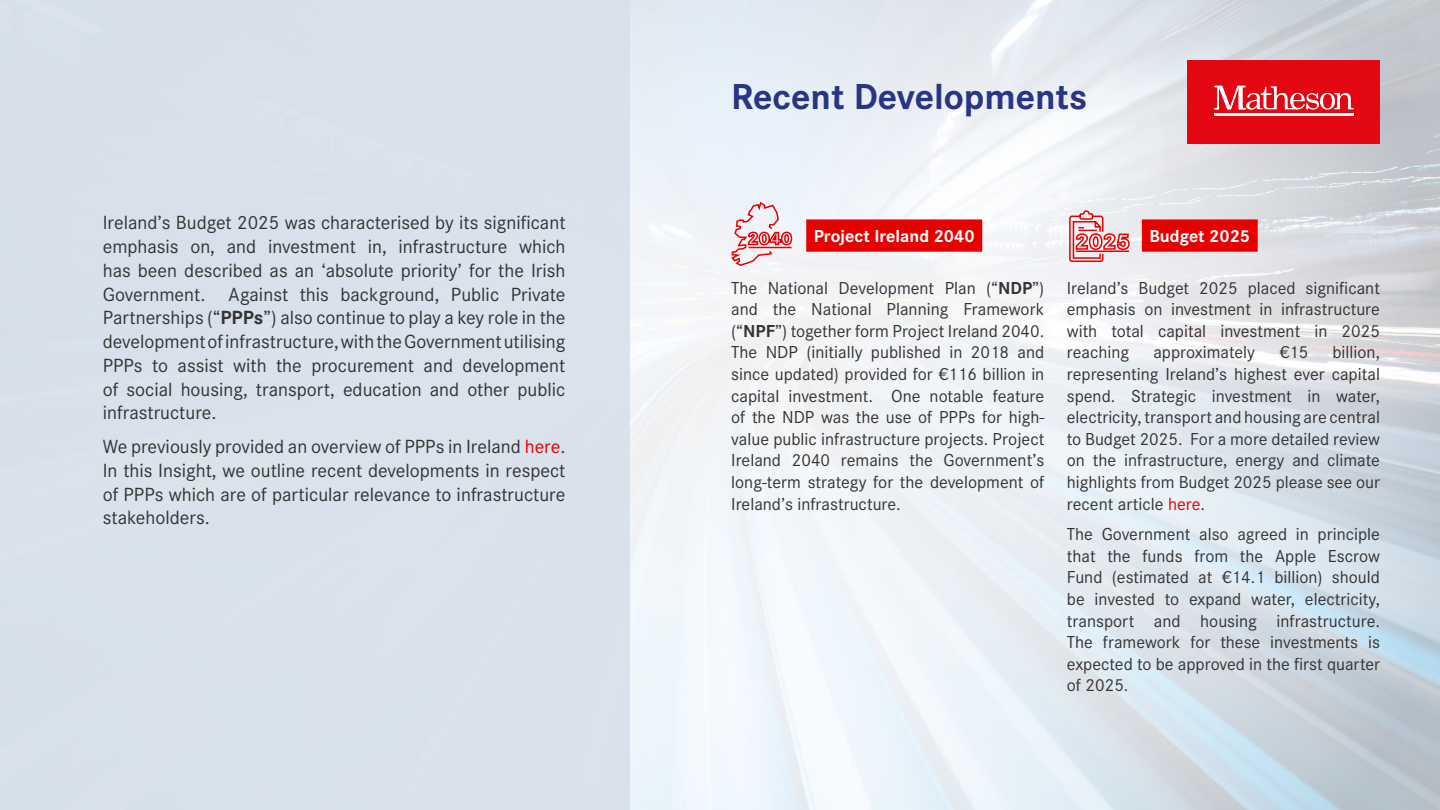
<style>
.page{position:relative;width:1440px;height:810px;background:#fff}
.page>*{position:absolute;margin:0;border:0;box-sizing:border-box;transform-origin:0 0}
.t1{font:700 37.5px "Corporate S Pro";color:#283583}
.Body_1{font:19.8px/23.8px "Corporate S Pro";color:#333;text-align:justify}
.Body_1-2{font:18px/21.6px "Corporate S Pro";color:#333;text-align:justify}
.Body_1-3{font:700 18px "Corporate S Pro";color:#fff}
.s1{font-weight:700}
.s2{color:#e60000}
</style>
<div class="page">
<img style="left:630px;top:0;width:810px;height:810px">
<div style="left:0;top:0;width:630px;height:810px;background:#d8e1eb"></div>
<div style="left:806px;top:219px;width:176px;height:33px;background:#e60000"></div>
<div style="left:1142px;top:219px;width:116px;height:33px;background:#e60000"></div>
<svg style="left:730px;top:201px;width:63px;height:66px"></svg>
<svg style="left:1068px;top:210px;width:63px;height:53px;background:#ebacaf"></svg>
<div style="left:1187px;top:60px;width:193px;height:83px;background:#e30613"></div>
<hr style="left:1214px;top:113px;width:140px;height:2px;background:#fff">
<svg style="left:1214px;top:86px;width:140px;height:24px"></svg>
<p class="Body_1" style="left:103px;top:209px;width:464px">Ireland’s Budget 2025 was characterised by its significant emphasis on, and investment in, infrastructure which has been described as an ‘absolute priority’ for the Irish Government. Against this background, Public Private Partnerships (“<span class="s1">PPPs</span>”) also continue to play a key role in the development of infrastructure, with the Government utilising PPPs to assist with the procurement and development of social housing, transport, education and other public infrastructure.</p>
<p class="Body_1" style="left:103px;top:433px;width:464px">We previously provided an overview of PPPs in Ireland <span class="s2">here</span>.<br>In this Insight, we outline recent developments in respect of PPPs which are of particular relevance to infrastructure stakeholders.</p>
<p class="t1" style="left:731px;top:67px;width:357px">Recent Developments</p>
<p class="Body_1-3" style="left:814px;top:222px;width:162px">Project Ireland 2040</p>
<p class="Body_1-2" style="left:731px;top:275px;width:315px">The National Development Plan (“<span class="s1">NDP</span>”) and the National Planning Framework (“<span class="s1">NPF</span>”) together form Project Ireland 2040.<br>The NDP (initially published in 2018 and since updated) provided for €116 billion in capital investment. One notable feature of the NDP was the use of PPPs for high&shy;value public infrastructure projects. Project Ireland 2040 remains the Government’s long-term strategy for the development of Ireland’s infrastructure.</p>
<p class="Body_1-3" style="left:1149px;top:222px;width:102px">Budget 2025</p>
<p class="Body_1-2" style="left:1067px;top:275px;width:315px">Ireland’s Budget 2025 placed significant emphasis on investment in infrastructure with total capital investment in 2025 reaching</p>
<p class="Body_1-2" style="left:1067px;top:340px;width:315px;text-indent:266px">billion, representing Ireland’s highest ever capital spend. Strategic investment in water, electricity, transport and housing are central to Budget 2025. For a more detailed review on the infrastructure, energy and climate highlights from Budget 2025 please see our recent article <span class="s2">here</span>.</p>
<p class="Body_1-2" style="left:1067px;top:522px;width:315px">The Government also agreed in principle that the funds from the Apple Escrow Fund (estimated at €14.1 billion) should be invested to expand water, electricity, transport and housing infrastructure.<br>The framework for these investments is expected to be approved in the first quarter of 2025.</p>
<p class="Body_1-2" style="left:1153px;top:340px;width:103px">approximately</p>
<p class="Body_1-2" style="left:1279px;top:340px;width:30px">€15</p>
</div>
